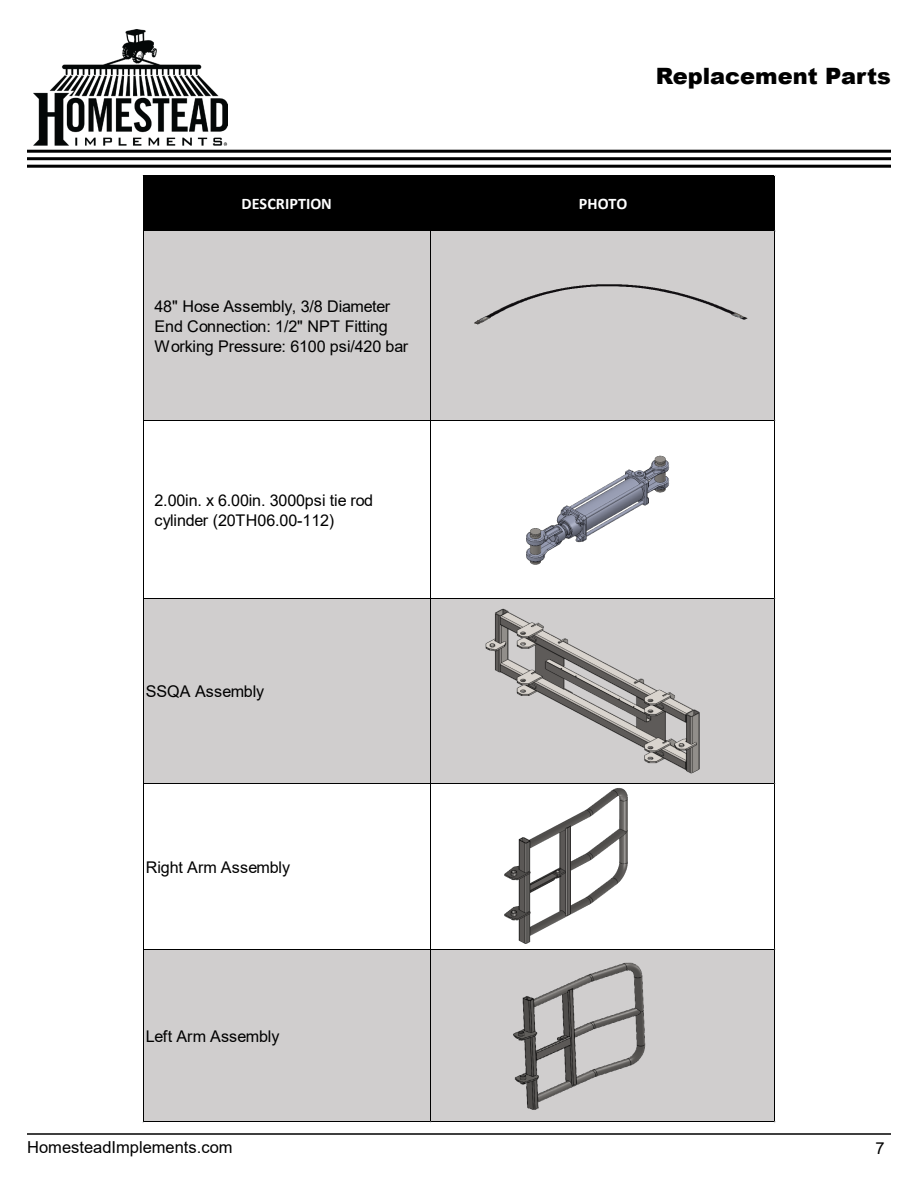
<style>
.page{position:relative;width:918px;height:1188px;background:#fff}
.page>*{position:absolute;margin:0;border:0;box-sizing:border-box;transform-origin:0 0}
.t1{font:900 22.5px "Arial";color:#000}
.t2{font:16.5px "Arial";color:#000}
.t3{font:16.2px/20.1px "Arial";letter-spacing:-.01em;color:#000}
.t4{font:700 16.2px "Calibri";letter-spacing:.005em;color:#fff}
</style>
<div class="page">
<hr style="left:27px;top:150px;width:864px;height:3px;background:#000">
<hr style="left:27px;top:157px;width:864px;height:3px;background:#000">
<hr style="left:27px;top:165px;width:864px;height:3px;background:#000">
<hr style="left:27px;top:1133px;width:864px;height:2px;background:#000">
<img style="left:33px;top:30px;width:194px;height:115px">
<div style="left:143px;top:176px;width:632px;height:55px;background:#000"></div>
<div style="left:143px;top:231px;width:632px;height:190px;background:#d0cece"></div>
<div style="left:143px;top:598px;width:632px;height:186px;background:#d0cece"></div>
<div style="left:143px;top:949px;width:632px;height:173px;background:#d0cece"></div>
<hr style="left:143px;top:420px;width:632px;height:1px;background:#000">
<hr style="left:143px;top:598px;width:632px;height:1px;background:#000">
<hr style="left:143px;top:783px;width:632px;height:1px;background:#000">
<hr style="left:143px;top:949px;width:632px;height:1px;background:#000">
<hr style="left:143px;top:176px;width:1px;height:946px;background:#000">
<hr style="left:430px;top:231px;width:1px;height:891px;background:#000">
<hr style="left:143px;top:1121px;width:632px;height:1px;background:#000">
<hr style="left:774px;top:176px;width:1px;height:946px;background:#000">
<img style="left:474px;top:284px;width:274px;height:41px">
<img style="left:526px;top:455px;width:144px;height:110px">
<img style="left:504px;top:805px;width:124px;height:105px">
<img style="left:485px;top:597px;width:290px;height:208px">
<img style="left:430px;top:910px;width:345px;height:212px">
<h1 class="t1" style="left:656px;top:59px;width:237px">Replacement Parts</h1>
<p class="t4" style="left:242px;top:192px;width:92px">DESCRIPTION</p>
<p class="t4" style="left:579px;top:192px;width:50px">PHOTO</p>
<p class="t3" style="left:155px;top:296px;width:255px">48" Hose Assembly, 3/8 Diameter<br>End Connection: 1/2" NPT Fitting<br>Working Pressure: 6100 psi/420 bar</p>
<p class="t3" style="left:155px;top:490px;width:220px">2.00in. x 6.00in. 3000psi tie rod cylinder (20TH06.00-112)</p>
<p class="t3" style="left:146px;top:682px;width:120px">SSQA Assembly</p>
<p class="t3" style="left:146px;top:857px;width:146px">Right Arm Assembly</p>
<p class="t3" style="left:146px;top:1026px;width:135px">Left Arm Assembly</p>
<p class="t2" style="left:27px;top:1136px;width:207px">HomesteadImplements.com</p>
<p class="t2" style="left:876px;top:1137px;width:11px">7</p>
</div>
